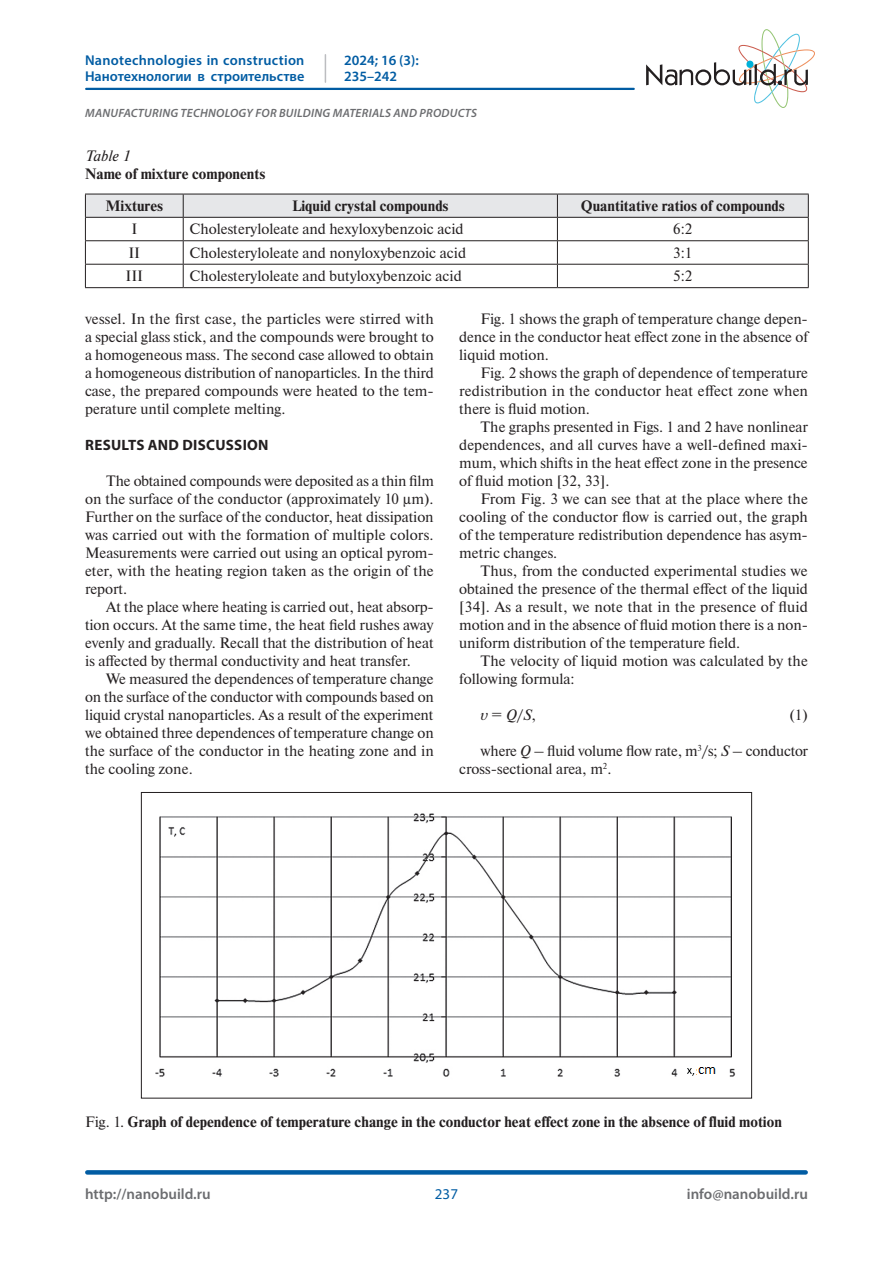
<style>
.page{position:relative;width:893px;height:1263px;background:#fff}
.page>*{position:absolute;margin:0;border:0;box-sizing:border-box;transform-origin:0 0}
.t1{font:15px/18px "Newton";color:#231f20;text-align:justify}
.t2{font:700 15px/31.8px "Newton";color:#231f20}
.t3{font:600 15px "Myriad Pro";color:#6c6d70}
.t4{font:700 15px "Myriad Pro";letter-spacing:.02em;color:#231f20}
.t5{font:italic 15px "Newton";color:#231f20}
.t6{font:15px "Myriad Pro";color:#015ca3}
.t7{font:600 14.25px/16.5px "Myriad Pro";letter-spacing:.005em;color:#015ca3}
.t8{font:italic 600 12px "Myriad Pro";letter-spacing:.02em;color:#6c6d70}
.s1{font-style:normal}
.s2{font-style:italic}
.s3{font-weight:400}
</style>
<div class="page">
<svg style="left:646px;top:29px;width:169px;height:79px"></svg>
<div style="left:87px;top:1170px;width:719px;height:5px;background:#015ca3"></div>
<hr style="left:86px;top:88px;width:548px;height:2px;background:#015ca3">
<svg style="left:325px;top:55px;width:1px;height:27px"></svg>
<hr style="left:85px;top:287px;width:98px;height:1px;background:#231f20">
<hr style="left:183px;top:287px;width:374px;height:1px;background:#231f20">
<hr style="left:557px;top:287px;width:252px;height:1px;background:#231f20">
<svg style="left:85px;top:194px;width:724px;height:93px"></svg>
<img style="left:155px;top:813px;width:580px;height:264px">
<img style="left:684px;top:1064px;width:33px;height:13px">
<p class="t7" style="left:85px;top:51px;width:221px">Nanotechnologies in construction<br>Нанотехнологии в строительстве</p>
<p class="t7" style="left:344px;top:51px;width:76px">2024; 16 (3):<br>235–242</p>
<p class="t8" style="left:85px;top:105px;width:393px">MANUFACTURING TECHNOLOGY FOR BUILDING MATERIALS AND PRODUCTS</p>
<p class="t5" style="left:85px;top:147px;width:46px">Table 1</p>
<p class="t2" style="left:106px;top:158px;width:161px;text-indent:-20px">Name of mixture components<br>Mixtures</p>
<p class="t2" style="left:292px;top:190px;width:158px">Liquid crystal compounds</p>
<p class="t2" style="left:581px;top:190px;width:205px">Quantitative ratios of compounds</p>
<p class="t1" style="left:131px;top:220px;width:7px">I</p>
<p class="t1" style="left:190px;top:220px;width:275px">Cholesteryloleate and hexyloxybenzoic acid</p>
<p class="t1" style="left:673px;top:220px;width:21px">6:2</p>
<p class="t1" style="left:128px;top:243px;width:13px">II</p>
<p class="t1" style="left:190px;top:243px;width:278px">Cholesteryloleate and nonyloxybenzoic acid</p>
<p class="t1" style="left:673px;top:243px;width:21px">3:1</p>
<p class="t1" style="left:125px;top:267px;width:19px">III</p>
<p class="t1" style="left:190px;top:267px;width:274px">Cholesteryloleate and butyloxybenzoic acid</p>
<p class="t1" style="left:673px;top:267px;width:21px">5:2</p>
<p class="t1" style="left:85px;top:309px;width:350px">vessel. In the first case, the particles were stirred with a special glass stick, and the compounds were brought to a homogeneous mass. The second case allowed to obtain a homogeneous distribution of nanoparticles. In the third case, the prepared compounds were heated to the tem&shy;perature until complete melting.</p>
<p class="t4" style="left:85px;top:435px;width:185px">RESULTS AND DISCUSSION</p>
<p class="t1" style="left:85px;top:471px;width:350px;text-indent:21px">The obtained compounds were deposited as a thin film on the surface of the conductor (approximately 10 μm).<br>Further on the surface of the conductor, heat dissipation was carried out with the formation of multiple colors.<br>Measurements were carried out using an optical pyrom&shy;eter, with the heating region taken as the origin of the report.</p>
<p class="t1" style="left:85px;top:597px;width:350px;text-indent:21px">At the place where heating is carried out, heat absorp&shy;tion occurs. At the same time, the heat field rushes away evenly and gradually. Recall that the distribution of heat is affected by thermal conductivity and heat transfer.</p>
<p class="t1" style="left:85px;top:669px;width:350px;text-indent:21px">We measured the dependences of temperature change on the surface of the conductor with compounds based on liquid crystal nanoparticles. As a result of the experiment we obtained three dependences of temperature change on the surface of the conductor in the heating zone and in the cooling zone.</p>
<p class="t1" style="left:459px;top:309px;width:350px;text-indent:21px">Fig. 1 shows the graph of temperature change depen&shy;dence in the conductor heat effect zone in the absence of liquid motion.</p>
<p class="t1" style="left:459px;top:363px;width:350px;text-indent:21px">Fig. 2 shows the graph of dependence of temperature redistribution in the conductor heat effect zone when there is fluid motion.</p>
<p class="t1" style="left:459px;top:417px;width:350px;text-indent:21px">The graphs presented in Figs. 1 and 2 have nonlinear dependences, and all curves have a well-defined maxi&shy;mum, which shifts in the heat effect zone in the presence of fluid motion [32, 33].</p>
<p class="t1" style="left:459px;top:489px;width:350px;text-indent:21px">From Fig. 3 we can see that at the place where the cooling of the conductor flow is carried out, the graph of the temperature redistribution dependence has asym&shy;metric changes.</p>
<p class="t1" style="left:459px;top:561px;width:350px;text-indent:21px">Thus, from the conducted experimental studies we obtained the presence of the thermal effect of the liquid [34]. As a result, we note that in the presence of fluid motion and in the absence of fluid motion there is a non&shy;uniform distribution of the temperature field.</p>
<p class="t1" style="left:459px;top:651px;width:350px;text-indent:21px">The velocity of liquid motion was calculated by the following formula:</p>
<p class="t5" style="left:480px;top:705px;width:57px">υ <span class="s1">=</span> Q<span class="s1">/</span>S<span class="s1">,</span></p>
<p class="t1" style="left:789px;top:705px;width:20px">(1)</p>
<p class="t1" style="left:459px;top:741px;width:350px;text-indent:21px">where <span class="s2">Q</span> – fluid volume flow rate, m<sup>3</sup>/s; <span class="s2">S –</span> conductor cross-sectional area, m<sup>2</sup>.</p>
<p class="t2" style="left:85px;top:1106px;width:698px"><span class="s3">Fig. 1.</span> Graph of dependence of temperature change in the conductor heat effect zone in the absence of fluid motion</p>
<p class="t3" style="left:85px;top:1184px;width:127px">http://nanobuild.ru</p>
<p class="t3" style="left:687px;top:1184px;width:123px">info@nanobuild.ru</p>
<p class="t6" style="left:435px;top:1185px;width:25px">237</p>
</div>
